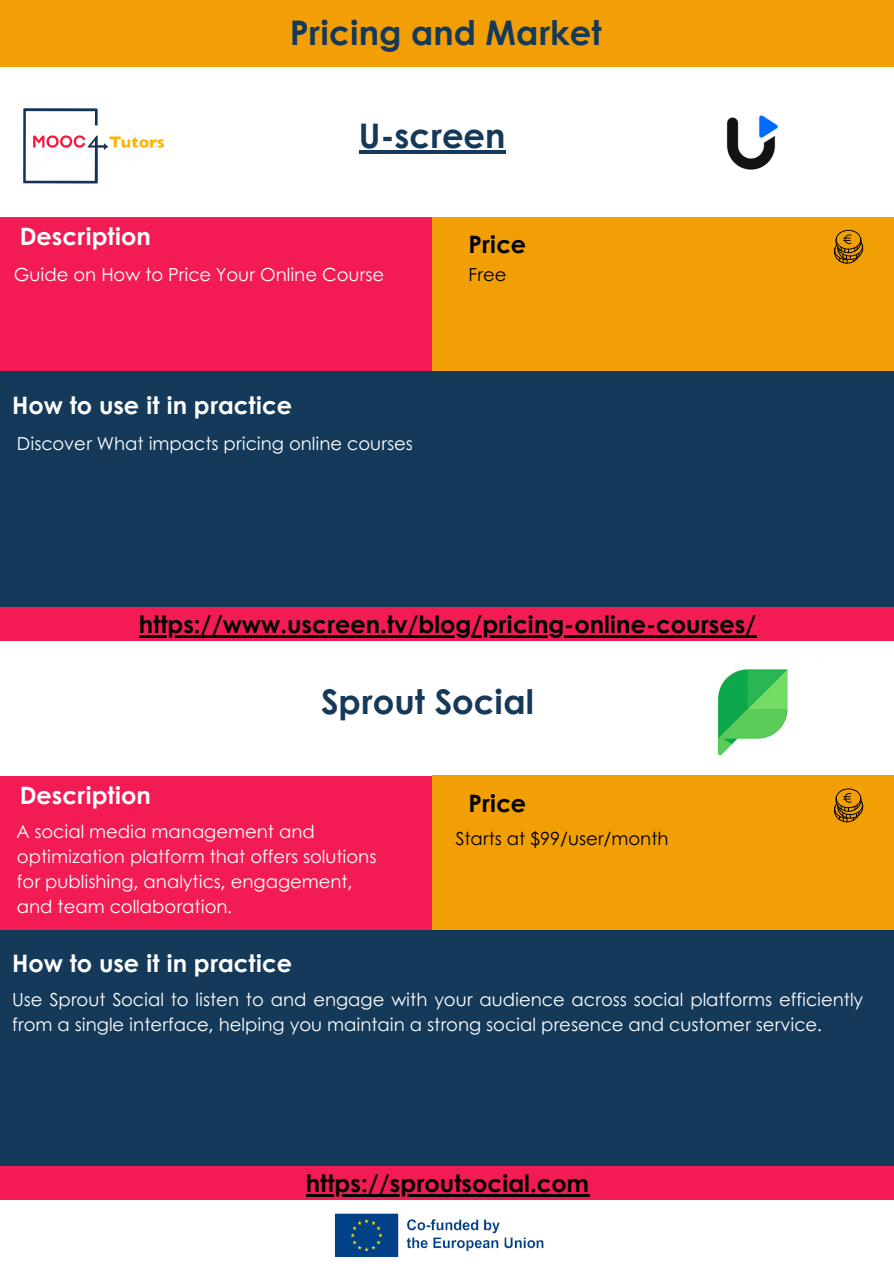
<style>
.page{position:relative;width:894px;height:1264px;background:#fff}
.page>*{position:absolute;margin:0;border:0;box-sizing:border-box;transform-origin:0 0}
.t1{font:700 33.9px "Century Gothic";color:#153959}
.t2{font:700 24px "Century Gothic";color:#000}
.t3{font:700 24px "Century Gothic";color:#fff}
.t4{font:18px/24.8px "Century Gothic";color:#fff}
.t5{font:18px "Century Gothic";color:#000}
</style>
<div class="page">
<div style="left:0;top:0;width:893px;height:66px;background:#f29f05"></div>
<img style="left:23px;top:108px;width:141px;height:76px">
<img style="left:334px;top:1213px;width:210px;height:45px">
<div style="left:0;top:217px;width:432px;height:161px;background:#f21b54"></div>
<div style="left:432px;top:217px;width:461px;height:161px;background:#f29f05"></div>
<div style="left:0;top:372px;width:893px;height:236px;background:#153959"></div>
<svg style="left:834px;top:230px;width:29px;height:33px"></svg>
<div style="left:0;top:608px;width:893px;height:33px;background:#f21b54"></div>
<div style="left:0;top:775px;width:432px;height:161px;background:#f21b54"></div>
<div style="left:432px;top:775px;width:461px;height:158px;background:#f29f05"></div>
<div style="left:0;top:930px;width:893px;height:237px;background:#153959"></div>
<svg style="left:834px;top:788px;width:29px;height:34px"></svg>
<div style="left:0;top:1166px;width:893px;height:33px;background:#f21b54"></div>
<img style="left:726px;top:115px;width:52px;height:55px">
<img style="left:717px;top:669px;width:71px;height:87px">
<hr style="left:358px;top:150px;width:147px;height:3px;background:#153959">
<hr style="left:139px;top:635px;width:617px;height:3px;background:#000">
<hr style="left:306px;top:1194px;width:283px;height:2px;background:#000">
<h2 class="t1" style="left:290px;top:7px;width:313px">Pricing and Market</h2>
<h2 class="t1" style="left:358px;top:110px;width:148px">U-screen</h2>
<p class="t3" style="left:20px;top:218px;width:133px">Description</p>
<p class="t4" style="left:14px;top:261px;width:371px">Guide on How to Price Your Online Course</p>
<h2 class="t3" style="left:12px;top:386px;width:281px">How to use it in practice</h2>
<p class="t4" style="left:17px;top:430px;width:397px">Discover What impacts pricing online courses</p>
<h2 class="t2" style="left:468px;top:226px;width:59px">Price</h2>
<p class="t5" style="left:468px;top:261px;width:40px">Free</p>
<h2 class="t2" style="left:139px;top:606px;width:619px">https://www.uscreen.tv/blog/pricing-online-courses/</h2>
<p class="t1" style="left:321px;top:675px;width:214px">Sprout Social</p>
<h2 class="t3" style="left:20px;top:776px;width:133px">Description</h2>
<p class="t4" style="left:17px;top:818px;width:361px">A social media management and optimization platform that offers solutions for publishing, analytics, engagement, and team collaboration.</p>
<h1 class="t2" style="left:468px;top:785px;width:59px">Price</h1>
<p class="t5" style="left:455px;top:825px;width:214px">Starts at $99/user/month</p>
<h2 class="t3" style="left:12px;top:945px;width:281px">How to use it in practice</h2>
<p class="t4" style="left:12px;top:986px;width:852px">Use Sprout Social to listen to and engage with your audience across social platforms efficiently from a single interface, helping you maintain a strong social presence and customer service.</p>
<p class="t2" style="left:306px;top:1164px;width:285px">https://sproutsocial.com</p>
</div>
